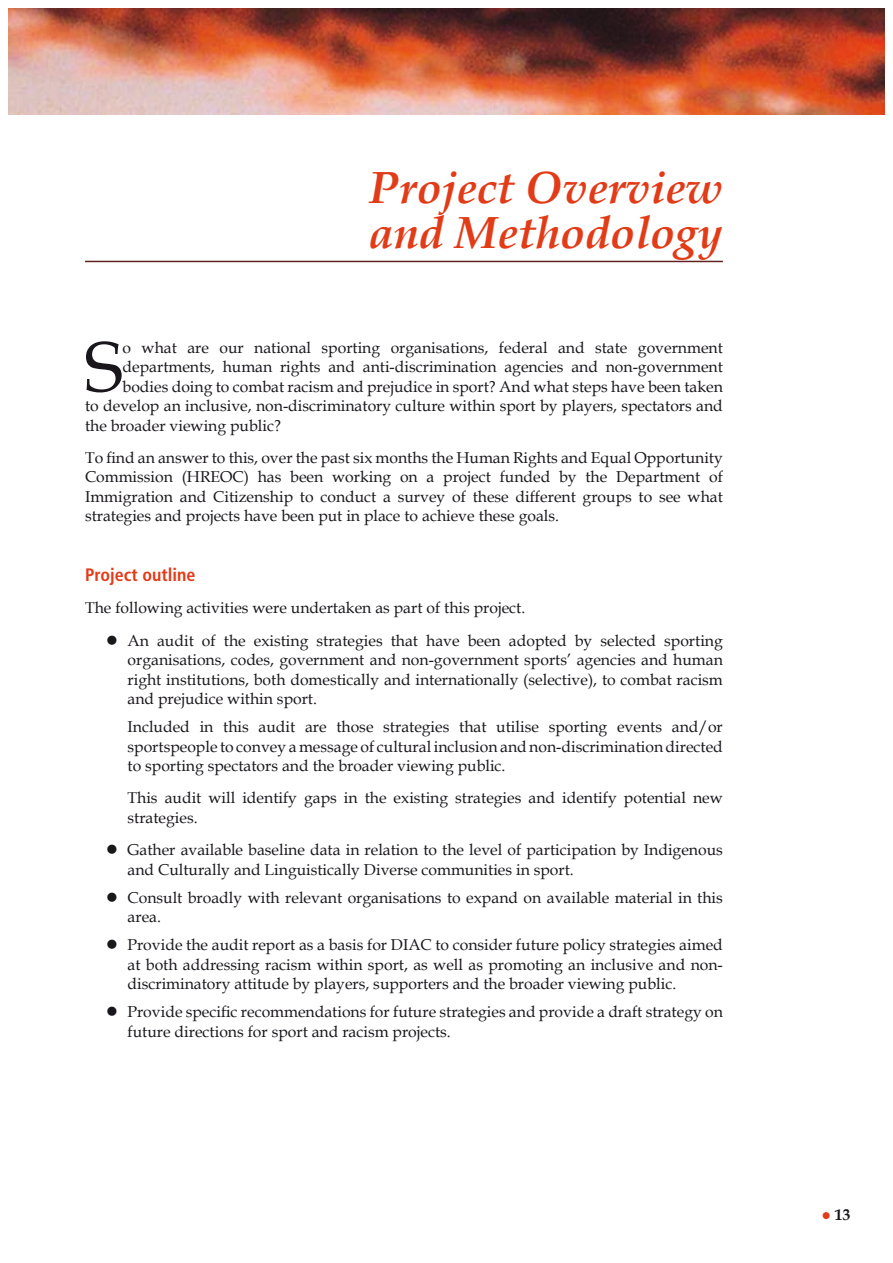
<style>
.page{position:relative;width:893px;height:1263px;background:#fff}
.page>*{position:absolute;margin:0;border:0;box-sizing:border-box;transform-origin:0 0}
.t1{font:71.55px "Book Antiqua";color:#1a171c}
.t2{font:italic 700 45px/45px "Book Antiqua";color:#e23b17}
.t3{font:700 condensed 18px "Frutiger LT Std";color:#e23b17}
.t4{font:15.75px/19.5px "Book Antiqua";color:#1a171c;text-align:justify}
.t5{font:700 15.75px "Book Antiqua";color:#1a171c}
.s1{color:#e23b17}
</style>
<div class="page">
<img style="left:9px;top:9px;width:875px;height:106px">
<hr style="left:85px;top:261px;width:638px;height:1px;background:#602322">
<h2 class="t2" style="left:369px;top:165px;width:355px">Project Overview and Methodology</h2>
<h1 class="t1" style="left:85px;top:317px;width:39px">S</h1>
<p class="t4" style="left:123px;top:337px;width:602px">o what are our national sporting organisations, federal and state government</p>
<p class="t4" style="left:123px;top:357px;width:602px">departments, human rights and anti-discrimination agencies and non-government</p>
<p class="t4" style="left:123px;top:376px;width:602px">bodies doing to combat racism and prejudice in sport? And what steps have been taken</p>
<p class="t4" style="left:85px;top:396px;width:639px">to develop an inclusive, non-discriminatory culture within sport by players, spectators and</p>
<p class="t4" style="left:85px;top:415px;width:197px">the broader viewing public?</p>
<p class="t4" style="left:85px;top:447px;width:639px">To find an answer to this, over the past six months the Human Rights and Equal Opportunity Commission (HREOC) has been working on a project funded by the Department of Immigration and Citizenship to conduct a survey of these different groups to see what strategies and projects have been put in place to achieve these goals.</p>
<p class="t3" style="left:85px;top:564px;width:112px">Project outline</p>
<p class="t4" style="left:85px;top:598px;width:442px">The following activities were undertaken as part of this project.</p>
<p class="t4" style="left:128px;top:630px;width:597px;text-indent:-21px">● An audit of the existing strategies that have been adopted by selected sporting organisations, codes, government and non-government sports’ agencies and human right institutions, both domestically and internationally (selective), to combat racism and prejudice within sport.</p>
<p class="t4" style="left:128px;top:717px;width:597px">Included in this audit are those strategies that utilise sporting events and/or sportspeople to convey a message of cultural inclusion and non-discrimination directed to sporting spectators and the broader viewing public.</p>
<p class="t4" style="left:128px;top:788px;width:597px">This audit will identify gaps in the existing strategies and identify potential new strategies.</p>
<p class="t4" style="left:128px;top:840px;width:597px;text-indent:-21px">● Gather available baseline data in relation to the level of participation by Indigenous and Culturally and Linguistically Diverse communities in sport.</p>
<p class="t4" style="left:128px;top:887px;width:597px;text-indent:-21px">● Consult broadly with relevant organisations to expand on available material in this area.</p>
<p class="t4" style="left:128px;top:935px;width:597px;text-indent:-21px">● Provide the audit report as a basis for DIAC to consider future policy strategies aimed at both addressing racism within sport, as well as promoting an inclusive and non&shy;discriminatory attitude by players, supporters and the broader viewing public.</p>
<p class="t4" style="left:128px;top:1002px;width:597px;text-indent:-21px">● Provide specific recommendations for future strategies and provide a draft strategy on future directions for sport and racism projects.</p>
<p class="t5" style="left:822px;top:1204px;width:30px"><span class="s1">●</span> 13</p>
</div>
